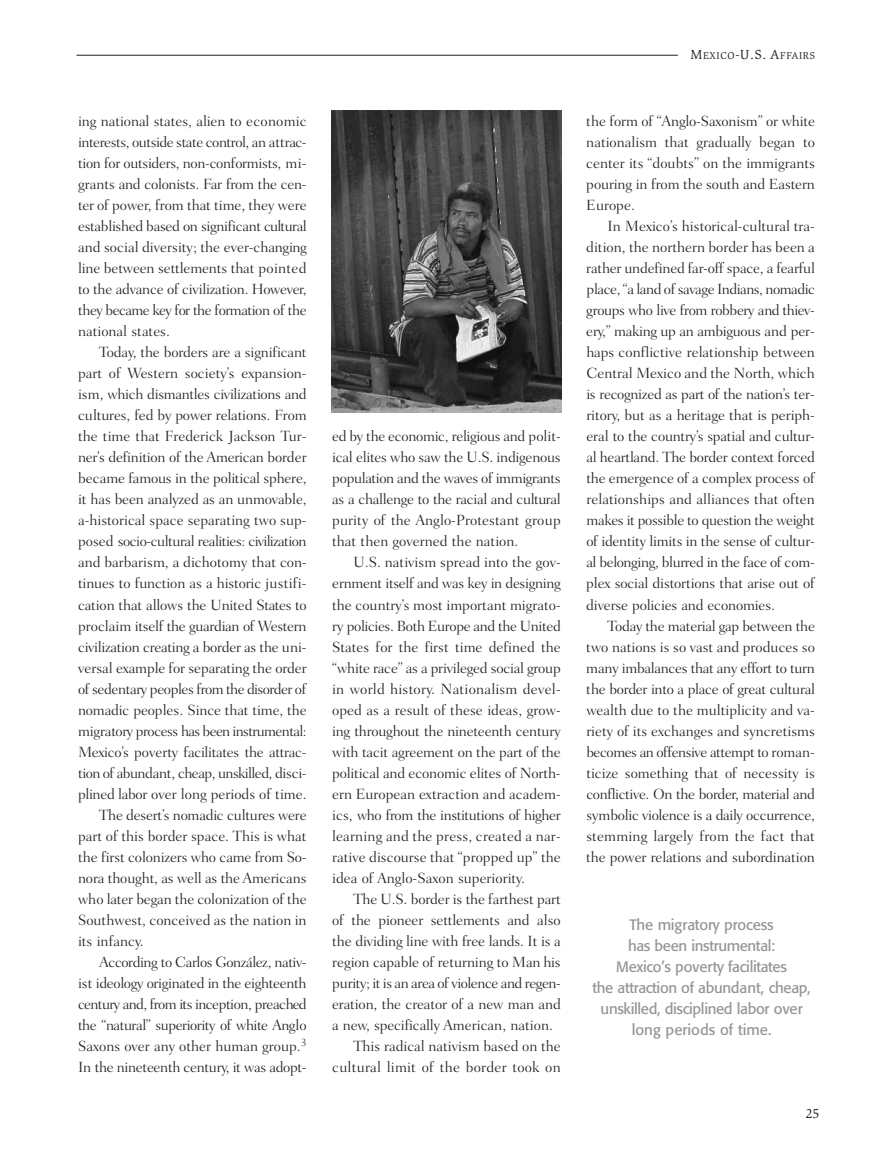
<style>
.page{position:relative;width:893px;height:1149px;background:#fff}
.page>*{position:absolute;margin:0;border:0;box-sizing:border-box;transform-origin:0 0}
.t1{font:300 15px/21px "Fairfield LH";letter-spacing:-.01em;color:#231f20;text-align:justify}
.t2{font:300 15px "Fairfield LH";letter-spacing:-.03em;color:#231f20}
.t3{font:15px/21px "Formata";letter-spacing:-.025em;color:#939598;text-align:center}
.t4{font:300 15px "Fairfield LH";letter-spacing:-.04em;color:#231f20}
.t5{font:300 15px "Fairfield LH";letter-spacing:-.035em;color:#231f20}
.t6{font:300 15px "Fairfield LH";letter-spacing:.015em;color:#231f20}
.t7{font:13.5px "Slimbach";color:#231f20}
.t8{font:10.2px "Slimbach";letter-spacing:.07em;color:#231f20}
.s1{font-size:13.5px}
</style>
<div class="page">
<hr style="left:77px;top:55px;width:601px;height:1px;background:#231f20">
<img style="left:332px;top:111px;width:229px;height:301px">
<p class="t1" style="left:78px;top:112px;width:230px">ing national states, alien to economic interests, outside state control, an attrac&shy;tion for outsiders, non-conformists, mi&shy;grants and colonists. Far from the cen&shy;ter of power, from that time, they were established based on significant cultural and social diversity; the ever-changing line between settlements that pointed to the advance of civilization. However, they became key for the formation of the national states.</p>
<p class="t1" style="left:99px;top:343px;width:209px">Today, the borders are a significant</p>
<p class="t1" style="left:78px;top:364px;width:230px">part of Western society’s expansion-</p>
<p class="t1" style="left:78px;top:385px;width:230px">ism, which dismantles civilizations and</p>
<p class="t1" style="left:78px;top:406px;width:230px">cultures, fed by power relations. From</p>
<p class="t1" style="left:78px;top:427px;width:230px">the time that Frederick Jackson Tur-</p>
<p class="t1" style="left:78px;top:448px;width:230px">ner’s definition of the American border</p>
<p class="t1" style="left:78px;top:469px;width:230px">became famous in the political sphere,</p>
<p class="t1" style="left:78px;top:490px;width:230px">it has been analyzed as an unmovable,</p>
<p class="t1" style="left:78px;top:511px;width:230px">a-historical space separating two sup-</p>
<p class="t2" style="left:78px;top:535px;width:230px">posed socio-cultural realities: civilization</p>
<p class="t1" style="left:78px;top:553px;width:230px">and barbarism, a dichotomy that con-</p>
<p class="t1" style="left:78px;top:574px;width:230px">tinues to function as a historic justifi-</p>
<p class="t1" style="left:78px;top:595px;width:230px">cation that allows the United States to</p>
<p class="t1" style="left:78px;top:616px;width:230px">proclaim itself the guardian of Western</p>
<p class="t1" style="left:78px;top:637px;width:230px">civilization creating a border as the uni-</p>
<p class="t1" style="left:78px;top:658px;width:230px">versal example for separating the order</p>
<p class="t1" style="left:78px;top:679px;width:230px">of sedentary peoples from the disorder of</p>
<p class="t1" style="left:78px;top:700px;width:230px">nomadic peoples. Since that time, the</p>
<p class="t4" style="left:78px;top:724px;width:230px">migratory process has been instrumental:</p>
<p class="t1" style="left:78px;top:742px;width:230px">Mexico’s poverty facilitates the attrac-</p>
<p class="t5" style="left:78px;top:766px;width:230px">tion of abundant, cheap, unskilled, disci-</p>
<p class="t1" style="left:78px;top:784px;width:230px">plined labor over long periods of time.</p>
<p class="t1" style="left:99px;top:805px;width:209px">The desert’s nomadic cultures were</p>
<p class="t1" style="left:78px;top:826px;width:230px">part of this border space. This is what</p>
<p class="t1" style="left:78px;top:847px;width:230px">the first colonizers who came from So-</p>
<p class="t1" style="left:78px;top:868px;width:230px">nora thought, as well as the Americans</p>
<p class="t1" style="left:78px;top:889px;width:230px">who later began the colonization of the</p>
<p class="t1" style="left:78px;top:910px;width:230px">Southwest, conceived as the nation in</p>
<p class="t1" style="left:78px;top:931px;width:67px">its infancy.</p>
<p class="t2" style="left:99px;top:955px;width:209px">According to Carlos González, nativ-</p>
<p class="t1" style="left:78px;top:973px;width:230px">ist ideology originated in the eighteenth</p>
<p class="t4" style="left:78px;top:997px;width:230px">century and, from its inception, preached</p>
<p class="t2" style="left:78px;top:1018px;width:230px">the “natural” superiority of white Anglo</p>
<p class="t1" style="left:78px;top:1036px;width:230px">Saxons over any other human group.<sup>3</sup></p>
<p class="t1" style="left:78px;top:1057px;width:230px">In the nineteenth century, it was adopt-</p>
<p class="t1" style="left:332px;top:427px;width:230px">ed by the economic, religious and polit&shy;ical elites who saw the U.S. indigenous population and the waves of immigrants as a challenge to the racial and cultural purity of the Anglo-Protestant group that then governed the nation.</p>
<p class="t1" style="left:332px;top:553px;width:230px;text-indent:21px">U.S. nativism spread into the gov&shy;ernment itself and was key in designing the country’s most important migrato&shy;ry policies. Both Europe and the United States for the first time defined the “white race” as a privileged social group in world history. Nationalism devel&shy;oped as a result of these ideas, grow&shy;ing throughout the nineteenth century with tacit agreement on the part of the political and economic elites of North&shy;ern European extraction and academ&shy;ics, who from the institutions of higher learning and the press, created a nar&shy;rative discourse that “propped up” the idea of Anglo-Saxon superiority.</p>
<p class="t1" style="left:353px;top:889px;width:209px">The U.S. border is the farthest part</p>
<p class="t1" style="left:332px;top:910px;width:230px">of the pioneer settlements and also</p>
<p class="t1" style="left:332px;top:931px;width:230px">the dividing line with free lands. It is a</p>
<p class="t1" style="left:332px;top:952px;width:230px">region capable of returning to Man his</p>
<p class="t2" style="left:332px;top:976px;width:230px">purity; it is an area of violence and regen-</p>
<p class="t1" style="left:332px;top:994px;width:230px">eration, the creator of a new man and</p>
<p class="t1" style="left:332px;top:1015px;width:222px">a new, specifically American, nation.</p>
<p class="t1" style="left:353px;top:1036px;width:209px">This radical nativism based on the</p>
<p class="t6" style="left:332px;top:1060px;width:230px">cultural limit of the border took on</p>
<p class="t8" style="left:690px;top:51px;width:126px"><span class="s1">M</span>EXICO<span class="s1">-U.S. A</span>FFAIRS</p>
<p class="t1" style="left:586px;top:112px;width:230px">the form of “Anglo-Saxonism” or white nationalism that gradually began to center its “doubts” on the immigrants pouring in from the south and Eastern Europe.</p>
<p class="t1" style="left:586px;top:217px;width:230px;text-indent:21px">In Mexico’s historical-cultural tra&shy;dition, the northern border has been a rather undefined far-off space, a fearful place, “a land of savage Indians, nomadic groups who live from robbery and thiev - ery,” making up an ambiguous and per&shy;haps conflictive relationship between Central Mexico and the North, which is recognized as part of the nation’s ter&shy;ritory, but as a heritage that is periph&shy;eral to the country’s spatial and cultur&shy;al heartland. The border context forced the emergence of a complex process of relationships and alliances that often makes it possible to question the weight of identity limits in the sense of cultur&shy;al belonging, blurred in the face of com&shy;plex social distortions that arise out of diverse policies and economies.</p>
<p class="t1" style="left:586px;top:616px;width:230px;text-indent:21px">Today the material gap between the two nations is so vast and produces so many imbalances that any effort to turn the border into a place of great cultural wealth due to the multiplicity and va&shy;riety of its exchanges and syncretisms becomes an offensive attempt to roman&shy;ticize something that of necessity is conflictive. On the border, material and symbolic violence is a daily occurrence, stemming largely from the fact that the power relations and subordination</p>
<p class="t3" style="left:592px;top:915px;width:220px">The migratory process<br>has been instrumental:<br>Mexico’s poverty facilitates<br>the attraction of abundant, cheap, unskilled, disciplined labor over long periods of time.</p>
<p class="t7" style="left:806px;top:1107px;width:15px">25</p>
</div>
